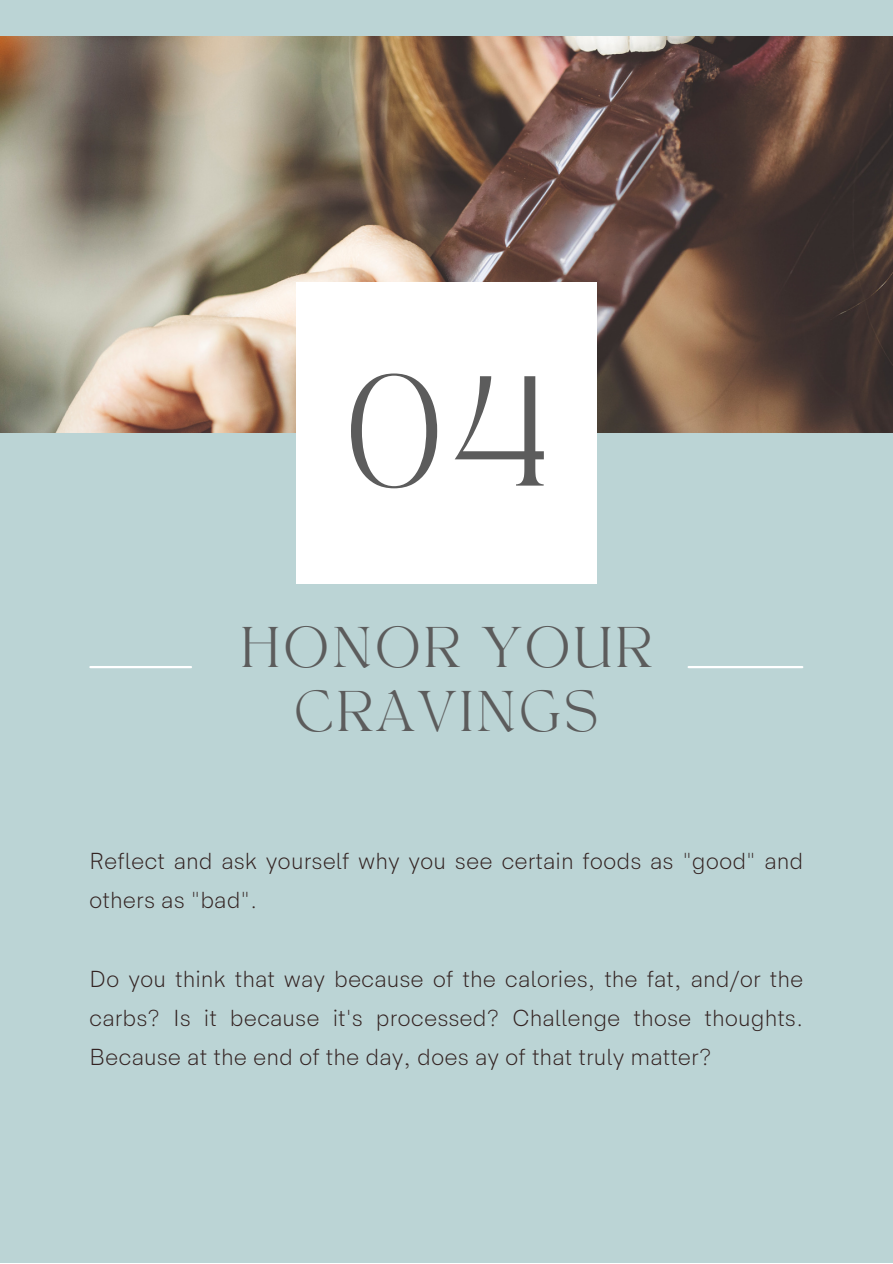
<style>
.page{position:relative;width:893px;height:1264px;background:#fff}
.page>*{position:absolute;margin:0;border:0;box-sizing:border-box;transform-origin:0 0}
.t1{font:109.35px "TANAEGEAN";color:#5c5c5c}
.t2{font:40.05px/64.1px "TANAEGEAN";letter-spacing:.085em;color:#5c5c5c;text-align:center}
.t3{font:300 23.4px/39.3px "HK Sentiments";color:#332322}
</style>
<div class="page">
<div style="left:0;top:0;width:892px;height:1262px;background:#bbd4d5"></div>
<img style="left:0;top:37px;width:892px;height:396px">
<hr style="left:90px;top:666px;width:101px;height:2px;background:#fff">
<hr style="left:688px;top:666px;width:114px;height:2px;background:#fff">
<div style="left:296px;top:282px;width:300px;height:301px;background:#fff"></div>
<p class="t1" style="left:344px;top:369px;width:205px">04</p>
<p class="t2" style="left:241px;top:621px;width:412px">HONOR YOUR<br>CRAVINGS</p>
<p class="t3" style="left:89px;top:842px;width:715px">Reflect and ask yourself why you see certain foods as "good" and others as "bad".</p>
<p class="t3" style="left:89px;top:960px;width:715px;text-align:justify">Do you think that way because of the calories, the fat, and/or the carbs? Is it because it's processed? Challenge those thoughts.<br>Because at the end of the day, does ay of that truly matter?</p>
</div>
